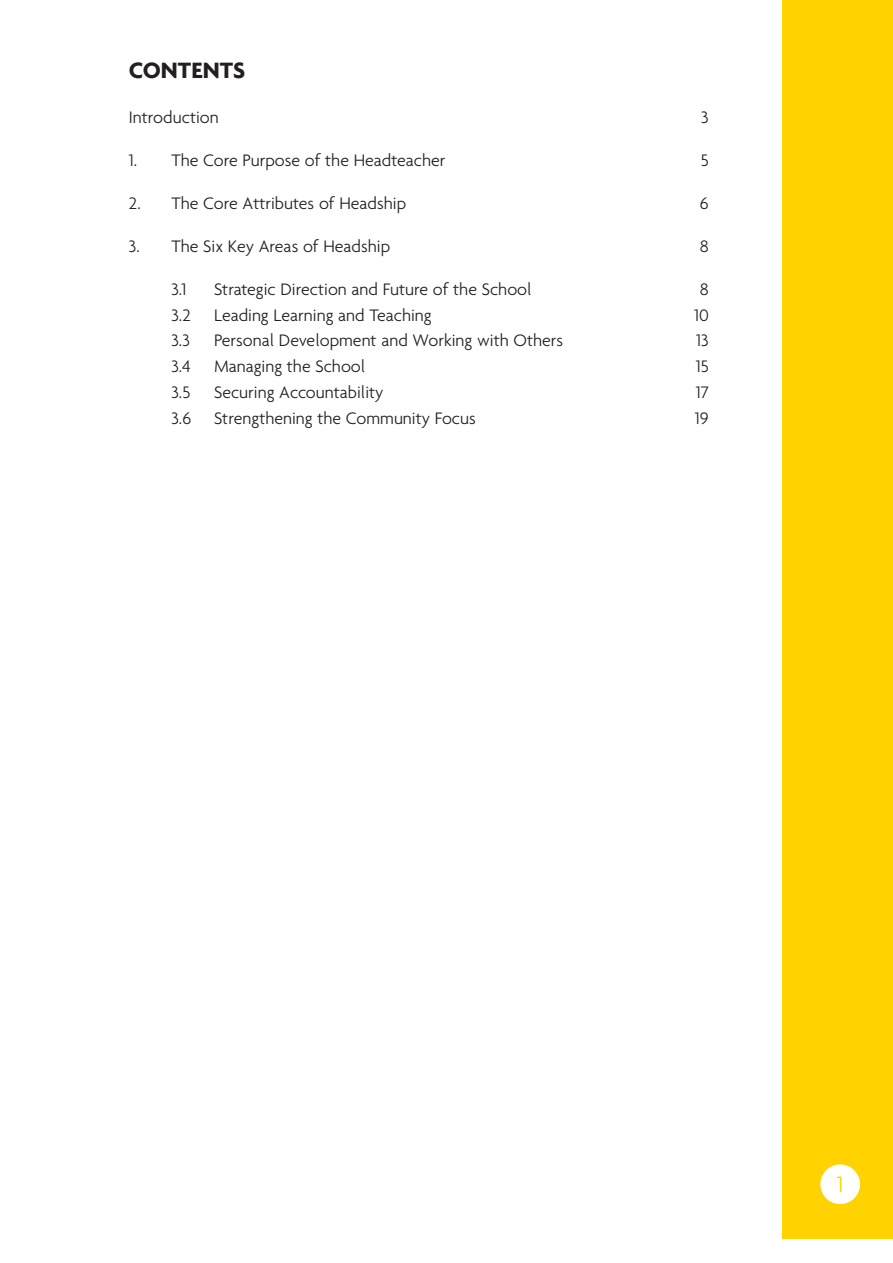
<style>
.page{position:relative;width:893px;height:1263px;background:#fff}
.page>*{position:absolute;margin:0;border:0;box-sizing:border-box;transform-origin:0 0}
.t1{font:700 24px "Agenda";color:#231f20}
.t2{font:300 24px "Agenda";color:#ffd200}
.t3{font:300 18px "Agenda";color:#231f20}
</style>
<div class="page">
<div style="left:782px;top:0;width:110px;height:1238px;background:#ffd200"></div>
<div style="left:820px;top:1164px;width:40px;height:40px;background:#fff;border-radius:50%"></div>
<h1 class="t1" style="left:129px;top:60px;width:118px">CONTENTS</h1>
<p class="t3" style="left:129px;top:110px;width:91px">Introduction</p>
<p class="t3" style="left:701px;top:110px;width:9px">3</p>
<p class="t3" style="left:129px;top:153px;width:318px">1. The Core Purpose of the Headteacher</p>
<p class="t3" style="left:700px;top:153px;width:10px">5</p>
<p class="t3" style="left:129px;top:196px;width:279px">2. The Core Attributes of Headship</p>
<p class="t3" style="left:700px;top:196px;width:10px">6</p>
<p class="t3" style="left:129px;top:239px;width:263px">3. The Six Key Areas of Headship</p>
<p class="t3" style="left:699px;top:239px;width:10px">8</p>
<p class="t3" style="left:171px;top:282px;width:17px">3.1</p>
<p class="t3" style="left:214px;top:282px;width:319px">Strategic Direction and Future of the School</p>
<p class="t3" style="left:699px;top:282px;width:10px">8</p>
<p class="t3" style="left:171px;top:308px;width:21px">3.2</p>
<p class="t3" style="left:214px;top:308px;width:219px">Leading Learning and Teaching</p>
<p class="t3" style="left:694px;top:308px;width:16px">10</p>
<p class="t3" style="left:171px;top:333px;width:20px">3.3</p>
<p class="t3" style="left:214px;top:333px;width:351px">Personal Development and Working with Others</p>
<p class="t3" style="left:696px;top:333px;width:14px">13</p>
<p class="t3" style="left:171px;top:359px;width:21px">3.4</p>
<p class="t3" style="left:214px;top:359px;width:153px">Managing the School</p>
<p class="t3" style="left:695px;top:359px;width:15px">15</p>
<p class="t3" style="left:171px;top:385px;width:20px">3.5</p>
<p class="t3" style="left:214px;top:385px;width:171px">Securing Accountability</p>
<p class="t3" style="left:696px;top:385px;width:14px">17</p>
<p class="t3" style="left:171px;top:411px;width:21px">3.6</p>
<p class="t3" style="left:214px;top:411px;width:263px">Strengthening the Community Focus</p>
<p class="t3" style="left:695px;top:411px;width:15px">19</p>
<h1 class="t2" style="left:836px;top:1174px;width:8px">1</h1>
</div>
